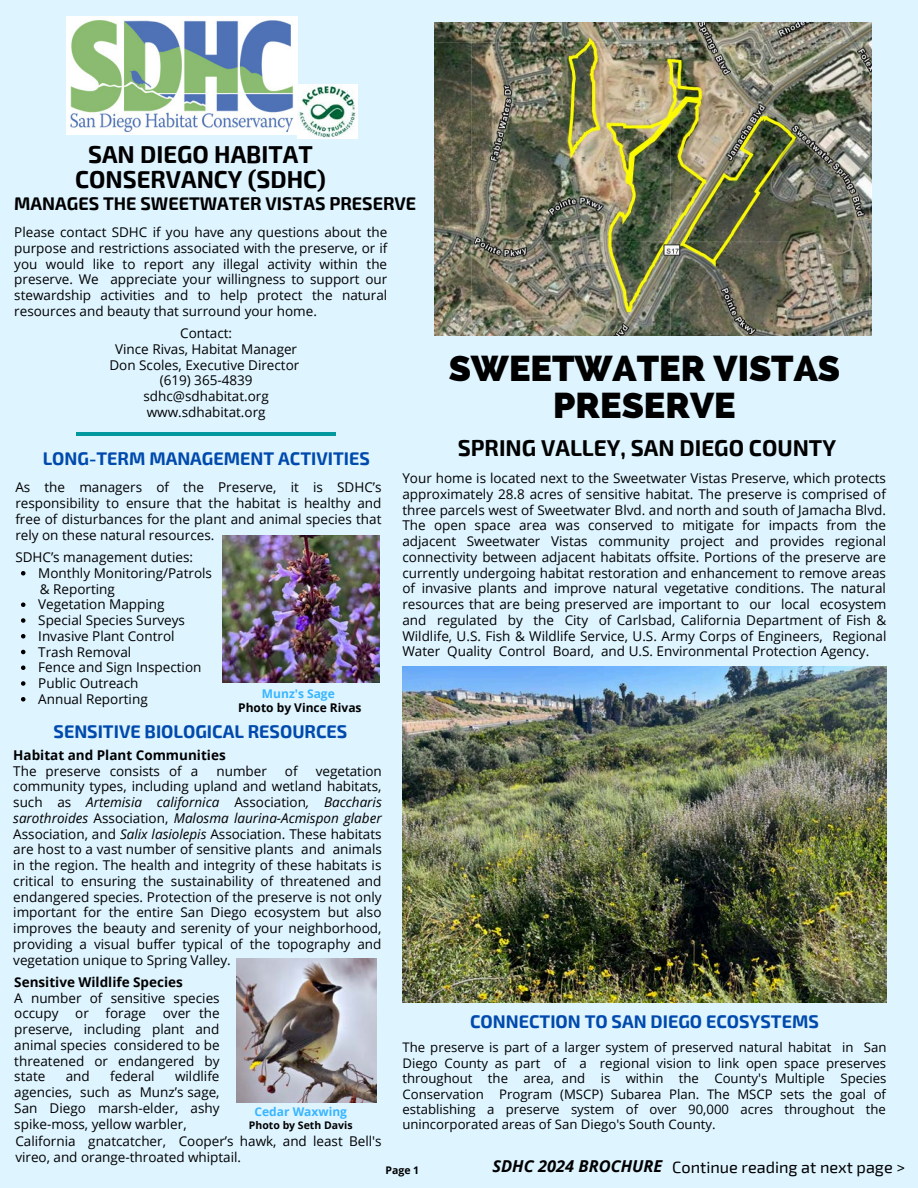
<style>
.page{position:relative;width:918px;height:1188px;background:#def4ff}
.page>*{position:absolute;margin:0;border:0;box-sizing:border-box;transform-origin:0 0}
.t1{font:800 36px/37.2px "Raleway";color:#000;text-align:center}
.t2{font:700 24px/24.8px "Exo 2";color:#000;text-align:center}
.t3{font:700 22.5px "Exo 2";color:#000}
.t4{font:700 18px "Exo 2";color:#004aad}
.t5{font:700 18px "Exo 2";color:#000}
.t6{font:italic 700 16.5px "Open Sans";color:#000}
.t7{font:16.2px "Exo 2";color:#000}
.t8{font:13.5px/15.8px "Open Sans";color:#000;text-align:justify}
.t9{font:700 13.5px/15.8px "Open Sans";color:#000}
.t10{font:13.2px/15.5px "Open Sans";color:#000;text-align:justify}
.t11{font:700 12px/14px "Open Sans";color:#000;text-align:center}
.t12{font:700 12px "Open Sans";color:#38b6ff}
.t13{font:700 10.5px "Open Sans";color:#000}
.s1{color:#38b6ff}
.s2{font-weight:400}
.s3{font-style:italic}
.s4{font-weight:700}
</style>
<div class="page">
<hr style="left:76px;top:432px;width:260px;height:4px;background:#03989e">
<img style="left:67px;top:16px;width:230px;height:118px">
<img style="left:297px;top:85px;width:61px;height:54px">
<img style="left:435px;top:22px;width:436px;height:314px">
<img style="left:402px;top:667px;width:484px;height:336px">
<img style="left:223px;top:535px;width:156px;height:148px">
<img style="left:237px;top:958px;width:139px;height:144px">
<svg style="left:21px;top:571px;width:4px;height:5px"></svg>
<svg style="left:21px;top:603px;width:4px;height:4px"></svg>
<svg style="left:21px;top:618px;width:4px;height:5px"></svg>
<svg style="left:21px;top:634px;width:4px;height:5px"></svg>
<svg style="left:21px;top:650px;width:4px;height:4px"></svg>
<svg style="left:21px;top:666px;width:4px;height:4px"></svg>
<svg style="left:21px;top:681px;width:4px;height:5px"></svg>
<svg style="left:21px;top:697px;width:4px;height:5px"></svg>
<p class="t2" style="left:75px;top:141px;width:252px">SAN DIEGO HABITAT<br>CONSERVANCY (SDHC)</p>
<h3 class="t5" style="left:14px;top:192px;width:403px">MANAGES THE SWEETWATER VISTAS PRESERVE</h3>
<p class="t8" style="left:14px;top:224px;width:375px">Please contact SDHC if you have any questions about the purpose and restrictions associated with the preserve, or if you would like to report any illegal activity within the preserve. We appreciate your willingness to support our stewardship activities and to help protect the natural resources and beauty that surround your home.</p>
<p class="t8" style="left:109px;top:325px;width:191px;text-align:center">Contact:<br>Vince Rivas, Habitat Manager<br>Don Scoles, Executive Director (619) 365-4839 sdhc@sdhabitat.org www.sdhabitat.org</p>
<p class="t4" style="left:43px;top:447px;width:329px">LONG-TERM MANAGEMENT ACTIVITIES</p>
<h5 class="t8" style="left:15px;top:479px;width:368px">As the managers of the Preserve, it is SDHC’s responsibility to ensure that the habitat is healthy and free of disturbances for the plant and animal species that rely on these natural resources.</h5>
<h2 class="t8" style="left:15px;top:549px;width:179px">SDHC’s management duties:</h2>
<h3 class="t8" style="left:38px;top:565px;width:175px">Monthly Monitoring/Patrols</h3>
<h5 class="t8" style="left:40px;top:580px;width:77px">&amp; Reporting</h5>
<p class="t8" style="left:38px;top:596px;width:128px">Vegetation Mapping</p>
<h5 class="t8" style="left:38px;top:612px;width:148px">Special Species Surveys</h5>
<p class="t8" style="left:38px;top:628px;width:138px">Invasive Plant Control</p>
<h5 class="t8" style="left:38px;top:643px;width:94px">Trash Removal</h5>
<p class="t8" style="left:38px;top:659px;width:165px">Fence and Sign Inspection</p>
<p class="t8" style="left:38px;top:675px;width:102px">Public Outreach</p>
<p class="t8" style="left:38px;top:691px;width:111px">Annual Reporting</p>
<h4 class="t11" style="left:238px;top:687px;width:125px"><span class="s1">Munz's Sage<br></span>Photo by Vince Rivas</h4>
<h1 class="t4" style="left:54px;top:720px;width:295px">SENSITIVE BIOLOGICAL RESOURCES</h1>
<p class="t9" style="left:13px;top:747px;width:214px">Habitat and Plant Communities<br><span class="s2">The preserve consists of a</span></p>
<p class="t8" style="left:216px;top:762px;width:52px">number</p>
<p class="t8" style="left:285px;top:762px;width:14px">of</p>
<p class="t8" style="left:13px;top:762px;width:370px;text-indent:302px">vegetation community types, including upland and wetland habitats, such as <span class="s3">Artemisia californica</span> Association<span class="s3">, Baccharis sarothroides</span> Association, <span class="s3">Malosma laurina-Acmispon glaber </span>Association, and <span class="s3">Salix lasiolepis</span> Association. These habitats are host to a vast number of sensitive plants and animals in the region. The health and integrity of these habitats is critical to ensuring the sustainability of threatened and endangered species. Protection of the preserve is not only important for the entire San Diego ecosystem but also improves the beauty and serenity of your neighborhood, providing a visual buffer typical of the topography and vegetation unique to Spring Valley.</p>
<h3 class="t8" style="left:14px;top:974px;width:207px;text-align:left"><span class="s4">Sensitive Wildlife Species<br></span>A number of sensitive species occupy or forage over the preserve, including plant and animal species considered to be threatened or endangered by state</h3>
<h3 class="t8" style="left:14px;top:1068px;width:207px;text-indent:161px">wildlife agencies, such as Munz’s sage, San Diego marsh-elder, ashy spike-moss, yellow warbler,</h3>
<h3 class="t8" style="left:66px;top:1068px;width:26px">and</h3>
<h3 class="t8" style="left:110px;top:1068px;width:46px">federal</h3>
<p class="t12" style="left:255px;top:1104px;width:94px">Cedar Waxwing</p>
<h3 class="t13" style="left:249px;top:1118px;width:105px">Photo by Seth Davis</h3>
<p class="t1" style="left:449px;top:350px;width:393px">SWEETWATER VISTAS<br>PRESERVE</p>
<h5 class="t3" style="left:458px;top:433px;width:380px">SPRING VALLEY, SAN DIEGO COUNTY</h5>
<p class="t8" style="left:402px;top:470px;width:486px">Your home is located next to the Sweetwater Vistas Preserve, which protects approximately 28.8 acres of sensitive habitat. The preserve is comprised of three parcels west of Sweetwater Blvd. and north and south of Jamacha Blvd.<br>The open space area was conserved to mitigate for impacts from the adjacent Sweetwater Vistas community project and provides regional connectivity between adjacent habitats offsite. Portions of the preserve are currently undergoing habitat restoration and enhancement to remove areas of invasive plants and improve natural vegetative conditions. The natural resources that are being preserved are important to our local ecosystem and regulated by the City of Carlsbad, California Department of Fish &amp; Wildlife, U.S. Fish &amp; Wildlife Service, U.S. Army Corps of Engineers, Regional Water Quality Control Board, and U.S. Environmental Protection Agency.</p>
<p class="t4" style="left:470px;top:1010px;width:350px">CONNECTION TO SAN DIEGO ECOSYSTEMS</p>
<p class="t10" style="left:402px;top:1040px;width:486px">The preserve is part of a larger system of preserved natural habitat in San Diego County as part of a regional vision to link open space preserves throughout the area, and is within the County's Multiple Species Conservation Program (MSCP) Subarea Plan. The MSCP sets the goal of establishing a preserve system of over 90,000 acres throughout the</p>
<h5 class="t10" style="left:402px;top:1116px;width:315px">unincorporated areas of San Diego's South County.</h5>
<p class="t8" style="left:15px;top:1133px;width:368px">California gnatcatcher, Cooper’s hawk, and least Bell's vireo, and orange-throated whiptail.</p>
<h5 class="t13" style="left:386px;top:1163px;width:35px">Page 1</h5>
<h5 class="t6" style="left:492px;top:1154px;width:171px">SDHC 2024 BROCHURE</h5>
<h6 class="t7" style="left:672px;top:1157px;width:234px">Continue reading at next page &gt;</h6>
</div>
